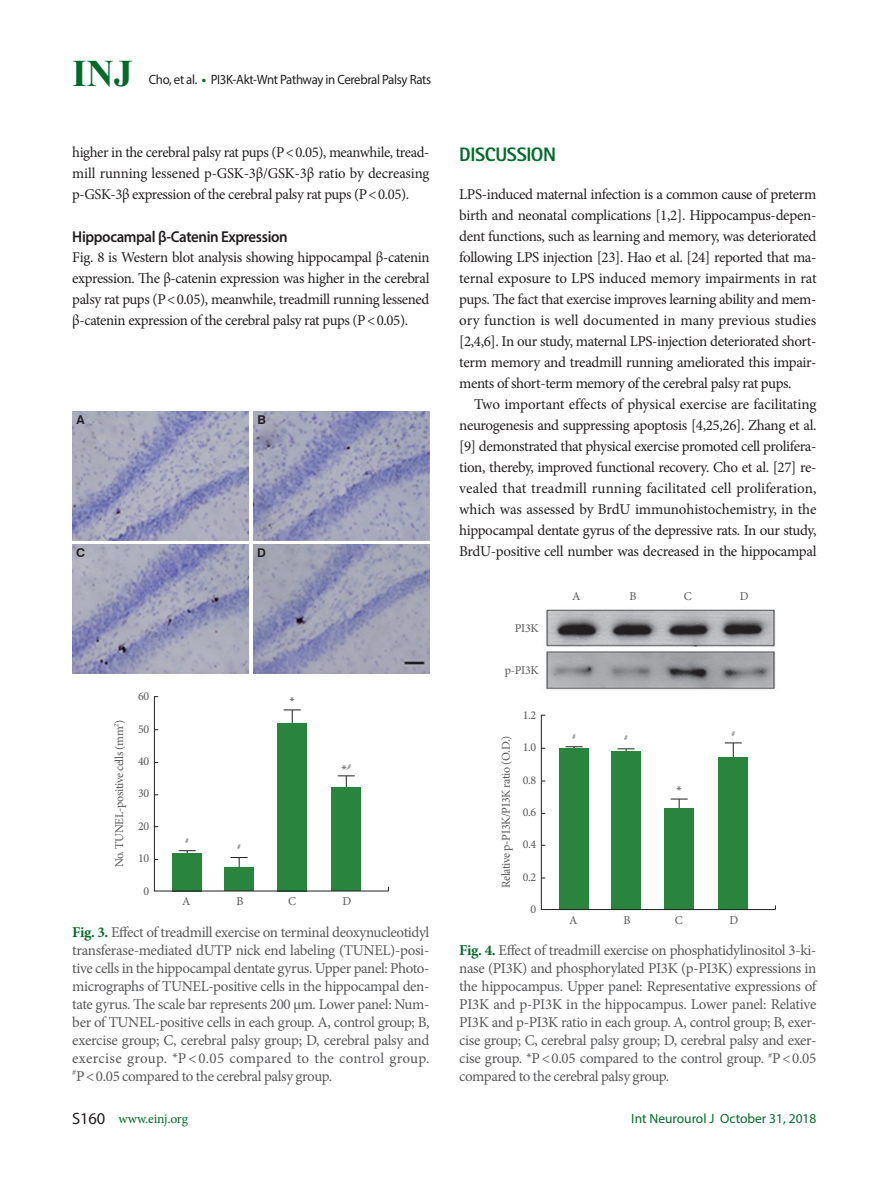
<style>
.page{position:relative;width:893px;height:1191px;background:#fff}
.page>*{position:absolute;margin:0;border:0;box-sizing:border-box;transform-origin:0 0}
.t1{font:700 37.5px "Times New Roman";color:#046a29}
.t2{font:800 19.5px "Rotis Sans Serif Std";letter-spacing:-.02em;color:#046a29}
.t3{font:600 15.75px "Myriad Pro";letter-spacing:-.025em;color:#231f20;scale:.95 1}
.t4{font:15px/21px "Minion Pro";letter-spacing:-.025em;color:#231f20;text-align:justify}
.t5{font:15px/18px "Minion Pro";letter-spacing:-.025em;color:#57585a;text-align:justify}
.t6{font:13.5px "Myriad Pro";letter-spacing:-.025em;color:#231f20;scale:.95 1}
.t7{font:13.5px "Myriad Pro";color:#046a29}
.t8{font:13.5px "Minion Pro";letter-spacing:-.01em;color:#046a29}
.t9{font:700 12.15px "Swiss 721 BT";color:#231f20}
.t10{font:12px "Minion Pro";letter-spacing:-.025em;color:#57585a}
.t11{font:condensed 12px "Univers LT Std";color:#57585a}
.t12{font:condensed 7.05px "Univers LT Std";color:#57585a}
.s1{font-weight:700;color:#046a29}
.s2{font-size:12px}
.s3{font-family:"Univers LT Std";font-stretch:condensed;font-size:12px}
.s4{font-family:"Myriad Pro";font-size:16.5px;color:#231f20}
</style>
<div class="page">
<svg style="left:154px;top:696px;width:235px;height:195px"></svg>
<img style="left:545px;top:609px;width:231px;height:81px">
<svg style="left:541px;top:714px;width:235px;height:196px"></svg>
<img style="left:72px;top:411px;width:177px;height:129px">
<img style="left:72px;top:544px;width:177px;height:129px">
<img style="left:253px;top:411px;width:176px;height:129px">
<img style="left:253px;top:544px;width:176px;height:129px">
<h1 class="t1" style="left:72px;top:48px;width:62px">INJ</h1>
<p class="t6" style="left:149px;top:71px;width:299px">Cho, et al. <span class="s1">•</span> PI3K-Akt-Wnt Pathway in Cerebral Palsy Rats</p>
<p class="t4" style="left:72px;top:142px;width:359px">higher in the cerebral palsy rat pups (P&lt;0.05), meanwhile, tread&shy;mill running lessened p-GSK-3β/GSK-3β ratio by decreasing p-GSK-3β expression of the cerebral palsy rat pups (P&lt;0.05).</p>
<p class="t3" style="left:72px;top:226px;width:228px">Hippocampal β-Catenin Expression</p>
<p class="t4" style="left:72px;top:247px;width:359px">Fig. 8 is Western blot analysis showing hippocampal β-catenin expression. The β-catenin expression was higher in the cerebral palsy rat pups (P&lt;0.05), meanwhile, treadmill running lessened β-catenin expression of the cerebral palsy rat pups (P&lt;0.05).</p>
<p class="t9" style="left:77px;top:412px;width:10px">A</p>
<p class="t9" style="left:258px;top:412px;width:10px">B</p>
<p class="t9" style="left:76px;top:545px;width:10px">C</p>
<p class="t9" style="left:257px;top:545px;width:10px">D</p>
<p class="t10" style="left:111px;top:867px;width:149px;rotate:-90deg">No. TUNEL-positive cells (mm<sup>2</sup>)</p>
<p class="t10" style="left:138px;top:688px;width:13px">60</p>
<p class="t10" style="left:138px;top:720px;width:13px">50</p>
<p class="t10" style="left:138px;top:753px;width:13px">40</p>
<p class="t10" style="left:138px;top:785px;width:13px">30</p>
<p class="t10" style="left:138px;top:818px;width:13px">20</p>
<p class="t10" style="left:138px;top:850px;width:13px">10</p>
<p class="t10" style="left:144px;top:882px;width:7px">0</p>
<p class="t12" style="left:186px;top:836px;width:5px">#</p>
<p class="t12" style="left:238px;top:842px;width:5px">#</p>
<p class="t11" style="left:290px;top:694px;width:7px">*</p>
<p class="t12" style="left:342px;top:762px;width:11px"><span class="s2">*</span>,#</p>
<p class="t10" style="left:182px;top:893px;width:10px">A</p>
<p class="t10" style="left:236px;top:893px;width:9px">B</p>
<p class="t10" style="left:288px;top:893px;width:9px">C</p>
<p class="t10" style="left:342px;top:893px;width:10px">D</p>
<p class="t5" style="left:72px;top:923px;width:359px"><span class="s1">Fig. 3.</span> Effect of treadmill exercise on terminal deoxynucleotidyl transferase-mediated dUTP nick end labeling (TUNEL)-posi&shy;tive cells in the hippocampal dentate gyrus. Upper panel: Photo&shy;micrographs of TUNEL-positive cells in the hippocampal den&shy;tate gyrus. The scale bar represents 200 µm. Lower panel: Num&shy;ber of TUNEL-positive cells in each group. A, control group; B, exercise group; C, cerebral palsy group; D, cerebral palsy and exercise group. <span class="s3">*</span>P &lt;0.05 compared to the control group. <sup>#</sup>P&lt;0.05 compared to the cerebral palsy group.</p>
<p class="t8" style="left:72px;top:1109px;width:117px"><span class="s4">S160</span> www.einj.org</p>
<h2 class="t2" style="left:459px;top:142px;width:98px">DISCUSSION</h2>
<p class="t4" style="left:459px;top:184px;width:359px">LPS-induced maternal infection is a common cause of preterm birth and neonatal complications [1,2]. Hippocampus-depen&shy;dent functions, such as learning and memory, was deteriorated following LPS injection [23]. Hao et al. [24] reported that ma&shy;ternal exposure to LPS induced memory impairments in rat pups. The fact that exercise improves learning ability and mem&shy;ory function is well documented in many previous studies [2,4,6]. In our study, maternal LPS-injection deteriorated short&shy;term memory and treadmill running ameliorated this impair&shy;ments of short-term memory of the cerebral palsy rat pups.</p>
<p class="t4" style="left:459px;top:394px;width:359px;text-indent:15px">Two important effects of physical exercise are facilitating neurogenesis and suppressing apoptosis [4,25,26]. Zhang et al. [9] demonstrated that physical exercise promoted cell prolifera&shy;tion, thereby, improved functional recovery. Cho et al. [27] re&shy;vealed that treadmill running facilitated cell proliferation, which was assessed by BrdU immunohistochemistry, in the hippocampal dentate gyrus of the depressive rats. In our study, BrdU-positive cell number was decreased in the hippocampal</p>
<p class="t10" style="left:515px;top:620px;width:25px">PI3K</p>
<p class="t10" style="left:505px;top:662px;width:35px">p-PI3K</p>
<p class="t10" style="left:523px;top:707px;width:15px">1.2</p>
<p class="t10" style="left:523px;top:739px;width:15px">1.0</p>
<p class="t10" style="left:523px;top:771px;width:15px">0.8</p>
<p class="t10" style="left:523px;top:804px;width:15px">0.6</p>
<p class="t10" style="left:523px;top:836px;width:15px">0.4</p>
<p class="t10" style="left:523px;top:868px;width:15px">0.2</p>
<p class="t10" style="left:531px;top:901px;width:7px">0</p>
<p class="t10" style="left:498px;top:888px;width:154px;rotate:-90deg">Relative p-PI3K/PI3K ratio (O.D.)</p>
<p class="t10" style="left:572px;top:588px;width:10px">A</p>
<p class="t10" style="left:630px;top:588px;width:9px">B</p>
<p class="t10" style="left:684px;top:588px;width:9px">C</p>
<p class="t10" style="left:740px;top:588px;width:10px">D</p>
<p class="t12" style="left:573px;top:732px;width:5px">#</p>
<p class="t12" style="left:625px;top:733px;width:5px">#</p>
<p class="t11" style="left:676px;top:783px;width:7px">*</p>
<p class="t12" style="left:732px;top:729px;width:5px">#</p>
<p class="t10" style="left:569px;top:912px;width:10px">A</p>
<p class="t10" style="left:623px;top:912px;width:9px">B</p>
<p class="t10" style="left:675px;top:912px;width:9px">C</p>
<p class="t10" style="left:729px;top:912px;width:10px">D</p>
<p class="t5" style="left:459px;top:941px;width:359px"><span class="s1">Fig. 4.</span> Effect of treadmill exercise on phosphatidylinositol 3-ki&shy;nase (PI3K) and phosphorylated PI3K (p-PI3K) expressions in the hippocampus. Upper panel: Representative expressions of PI3K and p-PI3K in the hippocampus. Lower panel: Relative PI3K and p-PI3K ratio in each group. A, control group; B, exer&shy;cise group; C, cerebral palsy group; D, cerebral palsy and exer&shy;cise group. <span class="s3">*</span>P&lt;0.05 compared to the control group. <sup>#</sup>P&lt;0.05 compared to the cerebral palsy group.</p>
<p class="t7" style="left:631px;top:1110px;width:187px">Int Neurourol J October 31, 2018</p>
</div>
